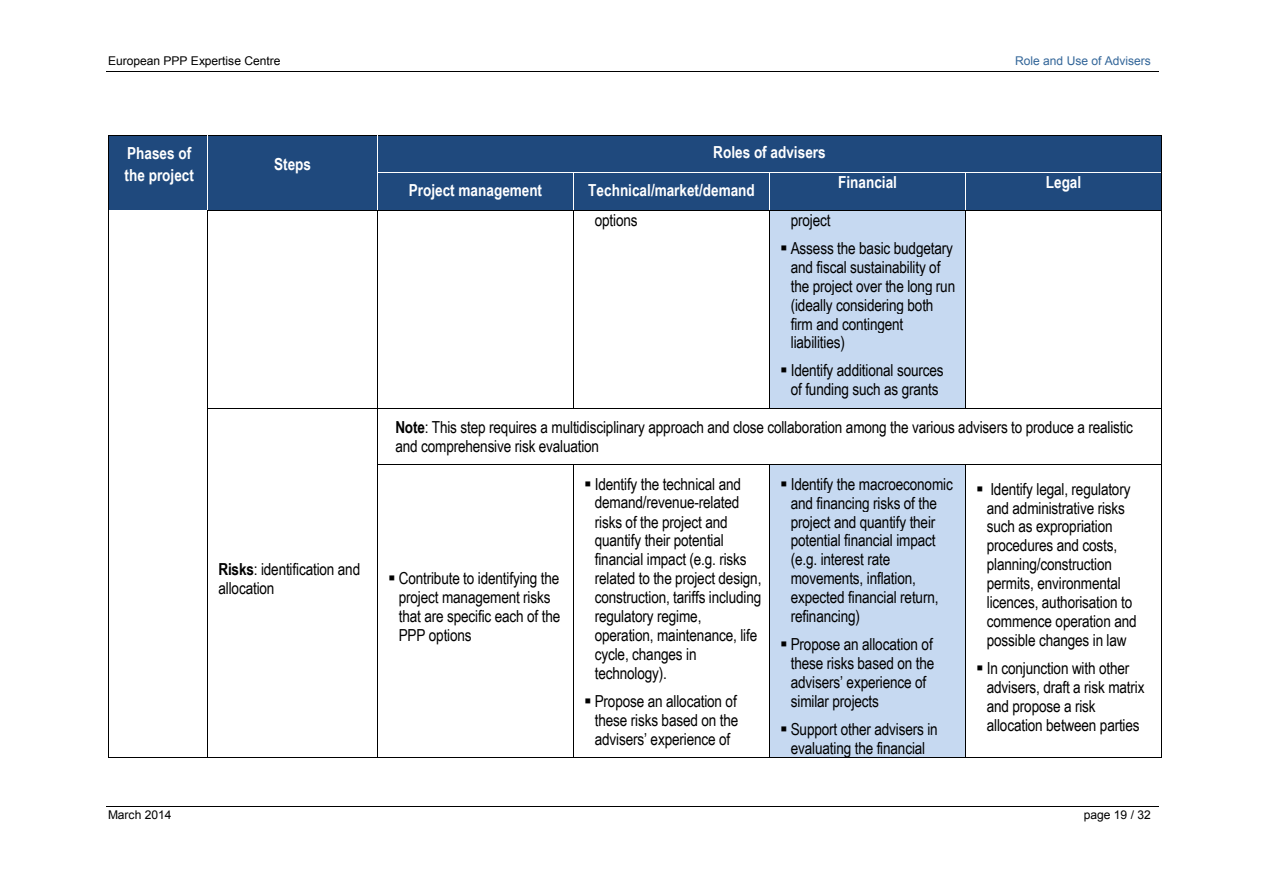
<style>
.page{position:relative;width:1264px;height:893px;background:#fff}
.page>*{position:absolute;margin:0;border:0;box-sizing:border-box;transform-origin:0 0}
.t1{font:16.5px/18.9px "Arial Narrow";letter-spacing:-.01em;color:#000}
.t2{font:700 16.5px/21.9px "Arial Narrow";color:#fff}
.t3{font:12px "Arial";letter-spacing:-.005em;color:#000}
.t4{font:12px "Arial";letter-spacing:-.005em;color:#369}
.s1{font-weight:700}
</style>
<div class="page">
<hr style="left:106px;top:71px;width:1051px;height:1px;background:#000">
<hr style="left:106px;top:806px;width:1051px;height:1px;background:#000">
<div style="left:108px;top:136px;width:99px;height:7px;background:#1f497d"></div>
<div style="left:108px;top:143px;width:8px;height:59px;background:#1f497d"></div>
<div style="left:200px;top:143px;width:7px;height:59px;background:#1f497d"></div>
<div style="left:108px;top:202px;width:99px;height:8px;background:#1f497d"></div>
<div style="left:116px;top:143px;width:84px;height:22px;background:#1f497d"></div>
<div style="left:116px;top:165px;width:84px;height:37px;background:#1f497d"></div>
<div style="left:208px;top:136px;width:169px;height:18px;background:#1f497d"></div>
<div style="left:208px;top:154px;width:8px;height:37px;background:#1f497d"></div>
<div style="left:369px;top:154px;width:8px;height:37px;background:#1f497d"></div>
<div style="left:208px;top:191px;width:169px;height:19px;background:#1f497d"></div>
<div style="left:216px;top:154px;width:153px;height:37px;background:#1f497d"></div>
<div style="left:378px;top:136px;width:7px;height:36px;background:#1f497d"></div>
<div style="left:1152px;top:136px;width:8px;height:36px;background:#1f497d"></div>
<div style="left:385px;top:136px;width:767px;height:36px;background:#1f497d"></div>
<hr style="left:108px;top:135px;width:99px;height:1px;background:#000">
<hr style="left:208px;top:135px;width:169px;height:1px;background:#000">
<hr style="left:378px;top:135px;width:782px;height:1px;background:#000">
<hr style="left:108px;top:136px;width:1px;height:36px;background:#000">
<hr style="left:1160px;top:136px;width:1px;height:36px;background:#000">
<div style="left:378px;top:173px;width:7px;height:37px;background:#1f497d"></div>
<div style="left:565px;top:173px;width:8px;height:37px;background:#1f497d"></div>
<div style="left:385px;top:173px;width:180px;height:37px;background:#1f497d"></div>
<div style="left:573px;top:173px;width:8px;height:37px;background:#1f497d"></div>
<div style="left:761px;top:173px;width:8px;height:37px;background:#1f497d"></div>
<div style="left:581px;top:173px;width:180px;height:37px;background:#1f497d"></div>
<div style="left:769px;top:173px;width:8px;height:37px;background:#1f497d"></div>
<div style="left:957px;top:173px;width:7px;height:37px;background:#1f497d"></div>
<div style="left:777px;top:173px;width:180px;height:37px;background:#1f497d"></div>
<div style="left:965px;top:173px;width:8px;height:37px;background:#1f497d"></div>
<div style="left:1152px;top:173px;width:8px;height:37px;background:#1f497d"></div>
<div style="left:973px;top:173px;width:179px;height:37px;background:#1f497d"></div>
<hr style="left:108px;top:173px;width:1px;height:37px;background:#000">
<hr style="left:573px;top:173px;width:1px;height:37px;background:#fff">
<hr style="left:769px;top:173px;width:1px;height:37px;background:#fff">
<hr style="left:1160px;top:173px;width:1px;height:37px;background:#000">
<div style="left:769px;top:211px;width:8px;height:197px;background:#c6d9f1"></div>
<div style="left:957px;top:211px;width:7px;height:197px;background:#c6d9f1"></div>
<div style="left:777px;top:211px;width:180px;height:27px;background:#c6d9f1"></div>
<div style="left:777px;top:238px;width:180px;height:19px;background:#c6d9f1"></div>
<div style="left:777px;top:257px;width:180px;height:19px;background:#c6d9f1"></div>
<div style="left:777px;top:276px;width:180px;height:19px;background:#c6d9f1"></div>
<div style="left:777px;top:295px;width:180px;height:19px;background:#c6d9f1"></div>
<div style="left:777px;top:314px;width:180px;height:19px;background:#c6d9f1"></div>
<div style="left:777px;top:333px;width:180px;height:28px;background:#c6d9f1"></div>
<div style="left:777px;top:361px;width:180px;height:19px;background:#c6d9f1"></div>
<div style="left:777px;top:380px;width:180px;height:28px;background:#c6d9f1"></div>
<hr style="left:208px;top:210px;width:169px;height:1px;background:#000">
<hr style="left:378px;top:210px;width:195px;height:1px;background:#000">
<hr style="left:573px;top:210px;width:196px;height:1px;background:#000">
<hr style="left:769px;top:210px;width:195px;height:1px;background:#000">
<hr style="left:965px;top:210px;width:195px;height:1px;background:#000">
<hr style="left:108px;top:211px;width:1px;height:197px;background:#000">
<hr style="left:207px;top:211px;width:1px;height:197px;background:#000">
<hr style="left:377px;top:211px;width:1px;height:197px;background:#000">
<hr style="left:573px;top:211px;width:1px;height:197px;background:#000">
<hr style="left:769px;top:211px;width:1px;height:197px;background:#000">
<hr style="left:964px;top:211px;width:1px;height:197px;background:#000">
<hr style="left:1160px;top:211px;width:1px;height:197px;background:#000">
<hr style="left:208px;top:408px;width:169px;height:1px;background:#000">
<hr style="left:378px;top:408px;width:195px;height:1px;background:#000">
<hr style="left:573px;top:408px;width:196px;height:1px;background:#000">
<hr style="left:769px;top:408px;width:195px;height:1px;background:#000">
<hr style="left:965px;top:408px;width:195px;height:1px;background:#000">
<hr style="left:108px;top:409px;width:1px;height:56px;background:#000">
<hr style="left:207px;top:409px;width:1px;height:56px;background:#000">
<hr style="left:377px;top:409px;width:1px;height:56px;background:#000">
<hr style="left:1160px;top:409px;width:1px;height:56px;background:#000">
<div style="left:769px;top:465px;width:8px;height:292px;background:#c6d9f1"></div>
<div style="left:957px;top:465px;width:7px;height:292px;background:#c6d9f1"></div>
<div style="left:777px;top:465px;width:180px;height:28px;background:#c6d9f1"></div>
<div style="left:777px;top:493px;width:180px;height:19px;background:#c6d9f1"></div>
<div style="left:777px;top:512px;width:180px;height:19px;background:#c6d9f1"></div>
<div style="left:777px;top:531px;width:180px;height:19px;background:#c6d9f1"></div>
<div style="left:777px;top:550px;width:180px;height:19px;background:#c6d9f1"></div>
<div style="left:777px;top:569px;width:180px;height:19px;background:#c6d9f1"></div>
<div style="left:777px;top:588px;width:180px;height:19px;background:#c6d9f1"></div>
<div style="left:777px;top:607px;width:180px;height:28px;background:#c6d9f1"></div>
<div style="left:777px;top:635px;width:180px;height:19px;background:#c6d9f1"></div>
<div style="left:777px;top:654px;width:180px;height:19px;background:#c6d9f1"></div>
<div style="left:777px;top:673px;width:180px;height:19px;background:#c6d9f1"></div>
<div style="left:777px;top:692px;width:180px;height:27px;background:#c6d9f1"></div>
<div style="left:777px;top:719px;width:180px;height:20px;background:#c6d9f1"></div>
<div style="left:777px;top:739px;width:180px;height:18px;background:#c6d9f1"></div>
<hr style="left:378px;top:465px;width:195px;height:1px;background:#000">
<hr style="left:573px;top:465px;width:196px;height:1px;background:#000">
<hr style="left:769px;top:465px;width:195px;height:1px;background:#000">
<hr style="left:965px;top:465px;width:195px;height:1px;background:#000">
<hr style="left:108px;top:465px;width:1px;height:292px;background:#000">
<hr style="left:108px;top:757px;width:99px;height:1px;background:#000">
<hr style="left:207px;top:465px;width:1px;height:292px;background:#000">
<hr style="left:208px;top:757px;width:169px;height:1px;background:#000">
<hr style="left:377px;top:465px;width:1px;height:292px;background:#000">
<hr style="left:378px;top:757px;width:195px;height:1px;background:#000">
<hr style="left:573px;top:465px;width:1px;height:292px;background:#000">
<hr style="left:573px;top:757px;width:196px;height:1px;background:#000">
<hr style="left:769px;top:465px;width:1px;height:292px;background:#000">
<hr style="left:769px;top:757px;width:195px;height:1px;background:#000">
<hr style="left:964px;top:465px;width:1px;height:292px;background:#000">
<hr style="left:965px;top:757px;width:195px;height:1px;background:#000">
<hr style="left:1160px;top:465px;width:1px;height:292px;background:#000">
<p class="t3" style="left:108px;top:53px;width:174px">European PPP Expertise Centre</p>
<p class="t4" style="left:1014px;top:53px;width:137px">Role and Use of Advisers</p>
<p class="t2" style="left:125px;top:141px;width:71px">Phases of the project</p>
<p class="t2" style="left:274px;top:152px;width:38px">Steps</p>
<p class="t1" style="left:218px;top:559px;width:143px"><span class="s1">Risks</span>: identification and allocation</p>
<p class="t2" style="left:713px;top:141px;width:114px">Roles of advisers</p>
<p class="t2" style="left:409px;top:178px;width:135px">Project management</p>
<p class="t2" style="left:588px;top:178px;width:168px">Technical/market/demand</p>
<p class="t2" style="left:838px;top:171px;width:60px">Financial</p>
<p class="t2" style="left:1045px;top:171px;width:37px">Legal</p>
<p class="t1" style="left:594px;top:210px;width:44px">options</p>
<p class="t1" style="left:790px;top:210px;width:41px">project</p>
<p class="t1" style="left:790px;top:238px;width:166px;text-indent:-11px">▪ Assess the basic budgetary and fiscal sustainability of the project over the long run (ideally considering both firm and contingent liabilities)</p>
<p class="t1" style="left:780px;top:361px;width:165px;text-align:center">▪ Identify additional sources of funding such as grants</p>
<p class="t1" style="left:395px;top:417px;width:739px"><span class="s1">Note</span>: This step requires a multidisciplinary approach and close collaboration among the various advisers to produce a realistic and comprehensive risk evaluation</p>
<p class="t1" style="left:399px;top:568px;width:163px;text-indent:-11px">▪ Contribute to identifying the project management risks that are specific each of the<br>PPP options</p>
<p class="t1" style="left:594px;top:474px;width:168px;text-indent:-11px">▪ Identify the technical and demand/revenue-related risks of the project and quantify their potential financial impact (e.g. risks related to the project design, construction, tariffs including regulatory regime, operation, maintenance, life cycle, changes in technology).</p>
<p class="t1" style="left:594px;top:691px;width:145px;text-align:justify;text-indent:-11px">▪ Propose an allocation of these risks based on the advisers’ experience of</p>
<p class="t1" style="left:790px;top:474px;width:163px;text-indent:-11px">▪ Identify the macroeconomic and financing risks of the project and quantify their potential financial impact (e.g. interest rate movements, inflation, expected financial return, refinancing)</p>
<p class="t1" style="left:790px;top:634px;width:145px;text-indent:-11px">▪ Propose an allocation of these risks based on the advisers’ experience of similar projects</p>
<p class="t1" style="left:780px;top:719px;width:159px;text-align:center">▪ Support other advisers in evaluating the financial</p>
<p class="t1" style="left:986px;top:479px;width:151px;text-indent:-11px">▪ Identify legal, regulatory and administrative risks such as expropriation procedures and costs, planning/construction permits, environmental licences, authorisation to commence operation and possible changes in law</p>
<p class="t1" style="left:986px;top:658px;width:159px;text-indent:-11px">▪ In conjunction with other advisers, draft a risk matrix and propose a risk allocation between parties</p>
<p class="t3" style="left:108px;top:807px;width:65px">March 2014</p>
<p class="t3" style="left:1083px;top:807px;width:69px">page 19 / 32</p>
</div>
